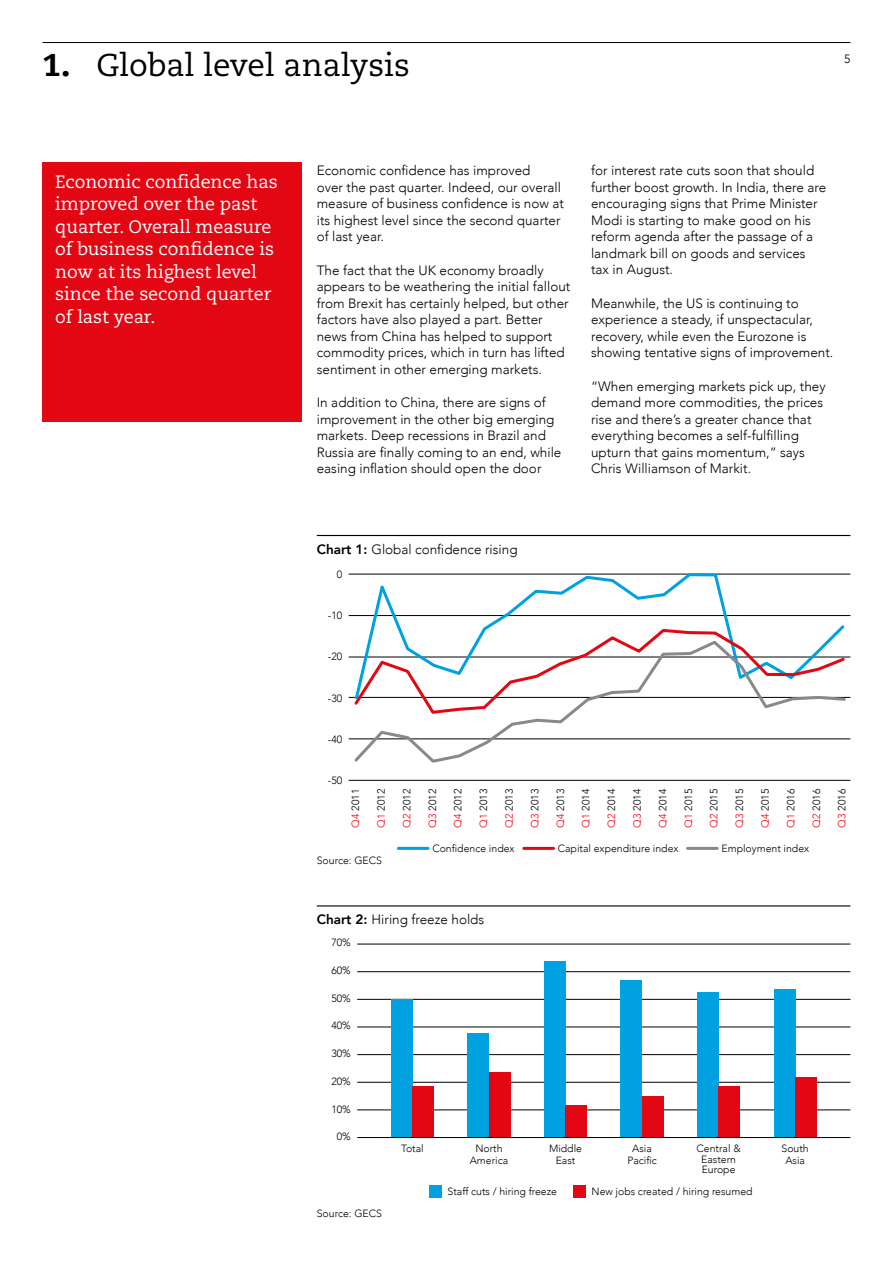
<style>
.page{position:relative;width:893px;height:1263px;background:#fff}
.page>*{position:absolute;margin:0;border:0;box-sizing:border-box;transform-origin:0 0}
.t1{font:31.5px "Caecilia";color:#000}
.t2{font:18px/22.5px "Caecilia";letter-spacing:-.005em;color:#fff}
.t3{font:300 13.5px/16.5px "Avenir";color:#000}
.t4{font:300 12px "Avenir";color:#000}
.t5{font:300 10.5px/12px "Avenir";color:#000;text-align:center}
.s1{font-weight:800}
.s2{color:#e30613}
</style>
<div class="page">
<hr style="left:357px;top:1027px;width:493px;height:1px;background:#000">
<hr style="left:317px;top:535px;width:533px;height:1px;background:#000">
<hr style="left:349px;top:574px;width:501px;height:1px;background:#000">
<hr style="left:349px;top:615px;width:501px;height:1px;background:#000">
<hr style="left:349px;top:780px;width:501px;height:1px;background:#000">
<hr style="left:349px;top:739px;width:501px;height:1px;background:#000">
<hr style="left:349px;top:657px;width:501px;height:1px;background:#000">
<hr style="left:349px;top:697px;width:501px;height:1px;background:#000">
<hr style="left:43px;top:42px;width:807px;height:1px;background:#000">
<div style="left:43px;top:162px;width:259px;height:259px;background:#e30613"></div>
<hr style="left:398px;top:847px;width:30px;height:3px;background:#00a1e0">
<hr style="left:524px;top:847px;width:30px;height:3px;background:#e30613">
<hr style="left:687px;top:847px;width:30px;height:3px;background:#858a8d">
<svg style="left:353px;top:573px;width:494px;height:54px"></svg>
<svg style="left:352px;top:715px;width:495px;height:48px"></svg>
<hr style="left:317px;top:905px;width:533px;height:1px;background:#000">
<svg style="left:352px;top:627px;width:495px;height:88px"></svg>
<hr style="left:357px;top:944px;width:493px;height:1px;background:#000">
<hr style="left:357px;top:971px;width:493px;height:1px;background:#000">
<hr style="left:357px;top:1082px;width:493px;height:1px;background:#000">
<hr style="left:357px;top:1054px;width:493px;height:1px;background:#000">
<div style="left:429px;top:1185px;width:13px;height:13px;background:#00a1e0"></div>
<div style="left:573px;top:1185px;width:13px;height:13px;background:#e30613"></div>
<hr style="left:357px;top:999px;width:493px;height:1px;background:#000">
<hr style="left:357px;top:1110px;width:493px;height:1px;background:#000">
<div style="left:391px;top:999px;width:21px;height:138px;background:#00a1e0"></div>
<div style="left:412px;top:1086px;width:22px;height:51px;background:#e30613"></div>
<div style="left:468px;top:1033px;width:21px;height:104px;background:#00a1e0"></div>
<div style="left:489px;top:1071px;width:21px;height:66px;background:#e30613"></div>
<div style="left:544px;top:961px;width:22px;height:176px;background:#00a1e0"></div>
<div style="left:566px;top:1104px;width:21px;height:33px;background:#e30613"></div>
<div style="left:621px;top:980px;width:21px;height:157px;background:#00a1e0"></div>
<div style="left:642px;top:1096px;width:21px;height:41px;background:#e30613"></div>
<div style="left:697px;top:992px;width:22px;height:145px;background:#00a1e0"></div>
<div style="left:719px;top:1086px;width:21px;height:51px;background:#e30613"></div>
<div style="left:774px;top:989px;width:21px;height:148px;background:#00a1e0"></div>
<div style="left:795px;top:1077px;width:21px;height:60px;background:#e30613"></div>
<hr style="left:357px;top:1137px;width:493px;height:1px;background:#000">
<h1 class="t1" style="left:43px;top:46px;width:369px"><span class="s1">1.</span> Global level analysis</h1>
<p class="t4" style="left:844px;top:52px;width:8px">5</p>
<h2 class="t2" style="left:55px;top:171px;width:224px">Economic confidence has improved over the past quarter. Overall measure of business confidence is now at its highest level since the second quarter of last year.</h2>
<p class="t3" style="left:317px;top:162px;width:249px">Economic confidence has improved<br>over the past quarter. Indeed, our overall measure of business confidence is now at its highest level since the second quarter of last year.</p>
<p class="t3" style="left:317px;top:262px;width:255px">The fact that the UK economy broadly appears to be weathering the initial fallout from Brexit has certainly helped, but other factors have also played a part. Better news from China has helped to support commodity prices, which in turn has lifted sentiment in other emerging markets.</p>
<p class="t3" style="left:317px;top:394px;width:246px">In addition to China, there are signs of improvement in the other big emerging markets. Deep recessions in Brazil and Russia are finally coming to an end, while easing inflation should open the door</p>
<p class="t3" style="left:591px;top:162px;width:237px">for interest rate cuts soon that should further boost growth. In India, there are encouraging signs that Prime Minister Modi is starting to make good on his reform agenda after the passage of a landmark bill on goods and services tax in August.</p>
<p class="t3" style="left:591px;top:295px;width:244px">Meanwhile, the US is continuing to experience a steady, if unspectacular, recovery, while even the Eurozone is showing tentative signs of improvement.</p>
<p class="t3" style="left:591px;top:378px;width:236px">“When emerging markets pick up, they demand more commodities, the prices rise and there’s a greater chance that everything becomes a self-fulfilling upturn that gains momentum,” says Chris Williamson of Markit.</p>
<p class="t3" style="left:317px;top:541px;width:202px"><span class="s1">Chart 1:</span> Global confidence rising</p>
<p class="t5" style="left:337px;top:569px;width:7px">0</p>
<p class="t5" style="left:328px;top:610px;width:16px">-10</p>
<p class="t5" style="left:328px;top:651px;width:16px">-20</p>
<p class="t5" style="left:328px;top:692px;width:16px">-30</p>
<p class="t5" style="left:328px;top:733px;width:16px">-40</p>
<p class="t5" style="left:328px;top:774px;width:16px">-50</p>
<p class="t5" style="left:350px;top:828px;width:40px;rotate:-90deg"><span class="s2">Q4</span> 2011</p>
<p class="t5" style="left:375px;top:828px;width:40px;rotate:-90deg"><span class="s2">Q1</span> 2012</p>
<p class="t5" style="left:401px;top:828px;width:40px;rotate:-90deg"><span class="s2">Q2</span> 2012</p>
<p class="t5" style="left:426px;top:828px;width:40px;rotate:-90deg"><span class="s2">Q3</span> 2012</p>
<p class="t5" style="left:452px;top:828px;width:40px;rotate:-90deg"><span class="s2">Q4</span> 2012</p>
<p class="t5" style="left:478px;top:828px;width:40px;rotate:-90deg"><span class="s2">Q1</span> 2013</p>
<p class="t5" style="left:503px;top:828px;width:40px;rotate:-90deg"><span class="s2">Q2</span> 2013</p>
<p class="t5" style="left:529px;top:828px;width:40px;rotate:-90deg"><span class="s2">Q3</span> 2013</p>
<p class="t5" style="left:554px;top:828px;width:40px;rotate:-90deg"><span class="s2">Q4</span> 2013</p>
<p class="t5" style="left:580px;top:828px;width:40px;rotate:-90deg"><span class="s2">Q1</span> 2014</p>
<p class="t5" style="left:606px;top:828px;width:40px;rotate:-90deg"><span class="s2">Q2</span> 2014</p>
<p class="t5" style="left:631px;top:828px;width:40px;rotate:-90deg"><span class="s2">Q3</span> 2014</p>
<p class="t5" style="left:657px;top:828px;width:40px;rotate:-90deg"><span class="s2">Q4</span> 2014</p>
<p class="t5" style="left:682px;top:828px;width:40px;rotate:-90deg"><span class="s2">Q1</span> 2015</p>
<p class="t5" style="left:708px;top:828px;width:40px;rotate:-90deg"><span class="s2">Q2</span> 2015</p>
<p class="t5" style="left:734px;top:828px;width:40px;rotate:-90deg"><span class="s2">Q3</span> 2015</p>
<p class="t5" style="left:759px;top:828px;width:40px;rotate:-90deg"><span class="s2">Q4</span> 2015</p>
<p class="t5" style="left:785px;top:828px;width:40px;rotate:-90deg"><span class="s2">Q1</span> 2016</p>
<p class="t5" style="left:810px;top:828px;width:40px;rotate:-90deg"><span class="s2">Q2</span> 2016</p>
<p class="t5" style="left:836px;top:828px;width:40px;rotate:-90deg"><span class="s2">Q3</span> 2016</p>
<p class="t5" style="left:317px;top:854px;width:67px">Source: GECS</p>
<p class="t5" style="left:432px;top:843px;width:84px">Confidence index</p>
<p class="t5" style="left:558px;top:843px;width:122px">Capital expenditure index</p>
<p class="t5" style="left:721px;top:843px;width:89px">Employment index</p>
<p class="t3" style="left:317px;top:911px;width:169px"><span class="s1">Chart 2:</span> Hiring freeze holds</p>
<p class="t5" style="left:331px;top:936px;width:21px">70%</p>
<p class="t5" style="left:331px;top:964px;width:21px">60%</p>
<p class="t5" style="left:331px;top:992px;width:21px">50%</p>
<p class="t5" style="left:331px;top:1020px;width:21px">40%</p>
<p class="t5" style="left:331px;top:1047px;width:21px">30%</p>
<p class="t5" style="left:331px;top:1075px;width:21px">20%</p>
<p class="t5" style="left:331px;top:1103px;width:21px">10%</p>
<p class="t5" style="left:337px;top:1131px;width:16px">0%</p>
<p class="t5" style="left:317px;top:1207px;width:67px">Source: GECS</p>
<p class="t5" style="left:697px;top:1143px;width:46px;line-height:10.5px">Central &amp;<br>Eastern<br>Europe</p>
<p class="t5" style="left:401px;top:1143px;width:24px">Total</p>
<p class="t5" style="left:627px;top:1143px;width:31px">Asia<br>Pacific</p>
<p class="t5" style="left:781px;top:1143px;width:29px">South<br>Asia</p>
<p class="t5" style="left:448px;top:1185px;width:111px">Staff cuts / hiring freeze</p>
<p class="t5" style="left:591px;top:1185px;width:163px">New jobs created / hiring resumed</p>
<p class="t5" style="left:470px;top:1143px;width:40px">North<br>America</p>
<p class="t5" style="left:549px;top:1143px;width:35px">Middle<br>East</p>
</div>
